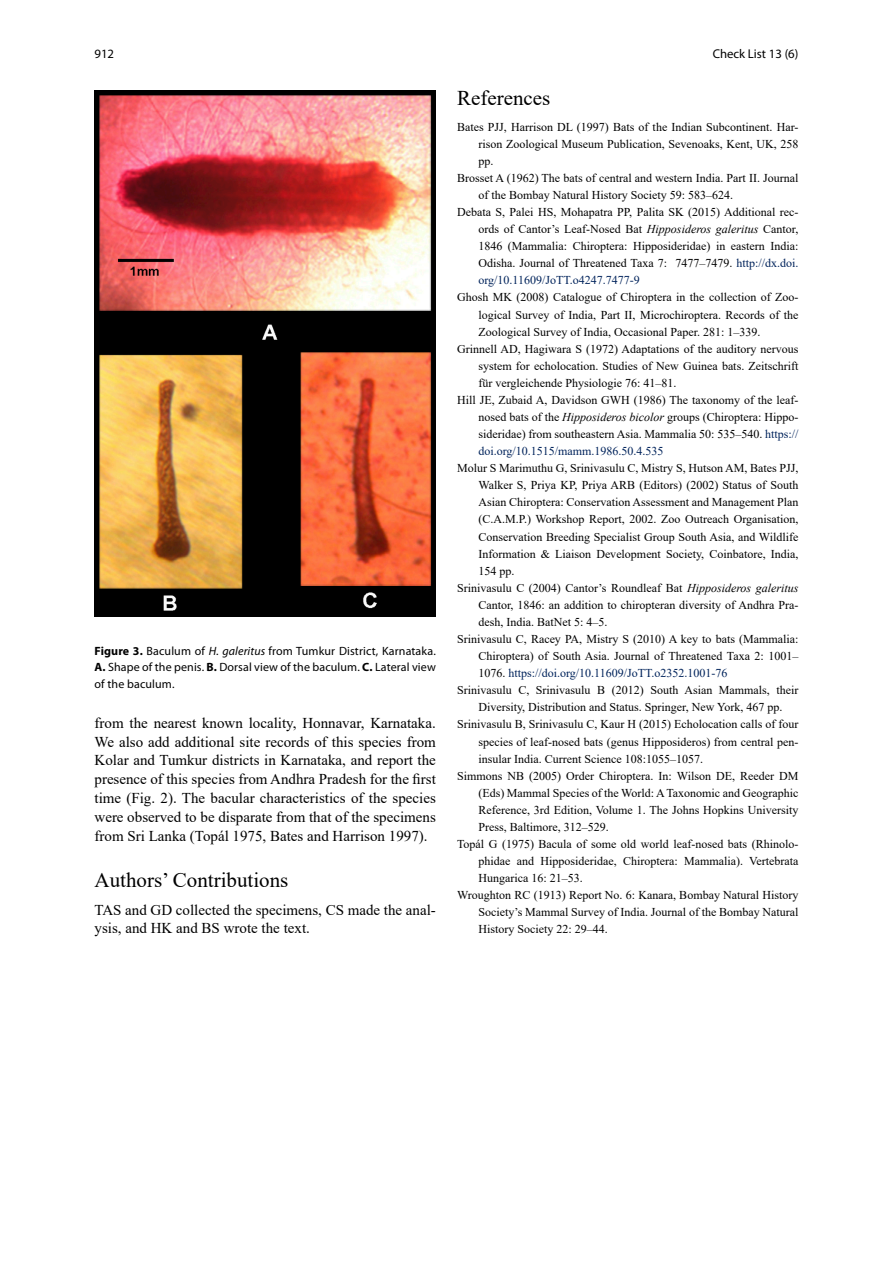
<style>
.page{position:relative;width:893px;height:1263px;background:#fff}
.page>*{position:absolute;margin:0;border:0;box-sizing:border-box;transform-origin:0 0}
.N_Head{font:21px "Times New Roman";color:#000}
.N_Head_References{font:21px "Times New Roman";color:#000}
.N_body_nind{font:15px/18.9px "Times New Roman";color:#000;text-align:justify}
.t1{font:12.75px "Myriad Pro";color:#000}
.N_ref{font:12px/17.1px "Times New Roman";color:#000;text-align:justify}
.CAPTIONS{font:12px/16.5px "Myriad Pro";letter-spacing:.01em;color:#000;text-align:justify}
.s1{font-weight:700}
.s2{font-style:italic}
.s3{color:#00235b}
</style>
<div class="page">
<img style="left:94px;top:90px;width:342px;height:526px">
<p class="t1" style="left:94px;top:46px;width:21px">912</p>
<p class="t1" style="left:713px;top:46px;width:87px">Check List 13 (6)</p>
<p class="CAPTIONS" style="left:94px;top:642px;width:343px"><span class="s1">Figure 3.</span> Baculum of <span class="s2">H. galeritus</span> from Tumkur District, Karnataka.<br><span class="s1">A.</span> Shape of the penis. <span class="s1">B.</span> Dorsal view of the baculum. <span class="s1">C.</span> Lateral view of the baculum.</p>
<p class="N_body_nind" style="left:94px;top:713px;width:343px">from the nearest known locality, Honnavar, Karnataka.<br>We also add additional site records of this species from Kolar and Tumkur districts in Karnataka, and report the presence of this species from Andhra Pradesh for the first time (Fig. 2). The bacular characteristics of the species were observed to be disparate from that of the specimens from Sri Lanka (Topál 1975, Bates and Harrison 1997).</p>
<p class="N_Head" style="left:94px;top:865px;width:195px">Authors’ Contributions</p>
<p class="N_body_nind" style="left:94px;top:899px;width:343px">TAS and GD collected the specimens, CS made the anal&shy;ysis, and HK and BS wrote the text.</p>
<p class="N_Head_References" style="left:457px;top:83px;width:95px">References</p>
<p class="N_ref" style="left:478px;top:118px;width:322px;text-indent:-21px">Bates PJJ, Harrison DL (1997) Bats of the Indian Subcontinent. Har&shy;rison Zoological Museum Publication, Sevenoaks, Kent, UK, 258 pp.</p>
<p class="N_ref" style="left:478px;top:169px;width:322px;text-indent:-21px">Brosset A (1962) The bats of central and western India. Part II. Journal of the Bombay Natural History Society 59: 583–624.</p>
<p class="N_ref" style="left:478px;top:203px;width:322px;text-indent:-21px">Debata S, Palei HS, Mohapatra PP, Palita SK (2015) Additional rec&shy;ords of Cantor’s Leaf-Nosed Bat <span class="s2">Hipposideros galeritus</span> Cantor, 1846 (Mammalia: Chiroptera: Hipposideridae) in eastern India:<br>Odisha. Journal of Threatened Taxa 7: 7477–7479. <span class="s3">http://dx.doi. org/10.11609/JoTT.o4247.7477-9</span></p>
<p class="N_ref" style="left:478px;top:288px;width:322px;text-indent:-21px">Ghosh MK (2008) Catalogue of Chiroptera in the collection of Zoo&shy;logical Survey of India, Part II, Microchiroptera. Records of the Zoological Survey of India, Occasional Paper. 281: 1–339.</p>
<p class="N_ref" style="left:478px;top:340px;width:322px;text-indent:-21px">Grinnell AD, Hagiwara S (1972) Adaptations of the auditory nervous system for echolocation. Studies of New Guinea bats. Zeitschrift für vergleichende Physiologie 76: 41–81.</p>
<p class="N_ref" style="left:478px;top:391px;width:322px;text-indent:-21px">Hill JE, Zubaid A, Davidson GWH (1986) The taxonomy of the leaf&shy;nosed bats of the <span class="s2">Hipposideros bicolor</span> groups (Chiroptera: Hippo&shy;sideridae) from southeastern Asia. Mammalia 50: 535–540. <span class="s3">https:// doi.org/10.1515/mamm.1986.50.4.535</span></p>
<p class="N_ref" style="left:478px;top:459px;width:322px;text-indent:-21px">Molur S Marimuthu G, Srinivasulu C, Mistry S, Hutson AM, Bates PJJ, Walker S, Priya KP, Priya ARB (Editors) (2002) Status of South Asian Chiroptera: Conservation Assessment and Management Plan (C.A.M.P.) Workshop Report, 2002. Zoo Outreach Organisation, Conservation Breeding Specialist Group South Asia, and Wildlife Information &amp; Liaison Development Society, Coinbatore, India, 154 pp.</p>
<p class="N_ref" style="left:478px;top:579px;width:322px;text-indent:-21px">Srinivasulu C (2004) Cantor’s Roundleaf Bat <span class="s2">Hipposideros galeritus </span>Cantor, 1846: an addition to chiropteran diversity of Andhra Pra&shy;desh, India. BatNet 5: 4–5.</p>
<p class="N_ref" style="left:478px;top:630px;width:322px;text-indent:-21px">Srinivasulu C, Racey PA, Mistry S (2010) A key to bats (Mammalia:<br>Chiroptera) of South Asia. Journal of Threatened Taxa 2: 1001– 1076. <span class="s3">https://doi.org/10.11609/JoTT.o2352.1001-76</span></p>
<p class="N_ref" style="left:457px;top:681px;width:343px;text-align:center">Srinivasulu C, Srinivasulu B (2012) South Asian Mammals, their<br>Diversity, Distribution and Status. Springer, New York, 467 pp.</p>
<p class="N_ref" style="left:478px;top:715px;width:322px;text-indent:-21px">Srinivasulu B, Srinivasulu C, Kaur H (2015) Echolocation calls of four species of leaf-nosed bats (genus Hipposideros) from central pen&shy;insular India. Current Science 108:1055–1057.</p>
<p class="N_ref" style="left:478px;top:767px;width:322px;text-indent:-21px">Simmons NB (2005) Order Chiroptera. In: Wilson DE, Reeder DM (Eds) Mammal Species of the World: A Taxonomic and Geographic Reference, 3rd Edition, Volume 1. The Johns Hopkins University Press, Baltimore, 312–529.</p>
<p class="N_ref" style="left:478px;top:835px;width:322px;text-indent:-21px">Topál G (1975) Bacula of some old world leaf-nosed bats (Rhinolo&shy;phidae and Hipposideridae, Chiroptera: Mammalia). Vertebrata Hungarica 16: 21–53.</p>
<p class="N_ref" style="left:478px;top:886px;width:322px;text-indent:-21px">Wroughton RC (1913) Report No. 6: Kanara, Bombay Natural History Society’s Mammal Survey of India. Journal of the Bombay Natural History Society 22: 29–44.</p>
</div>
